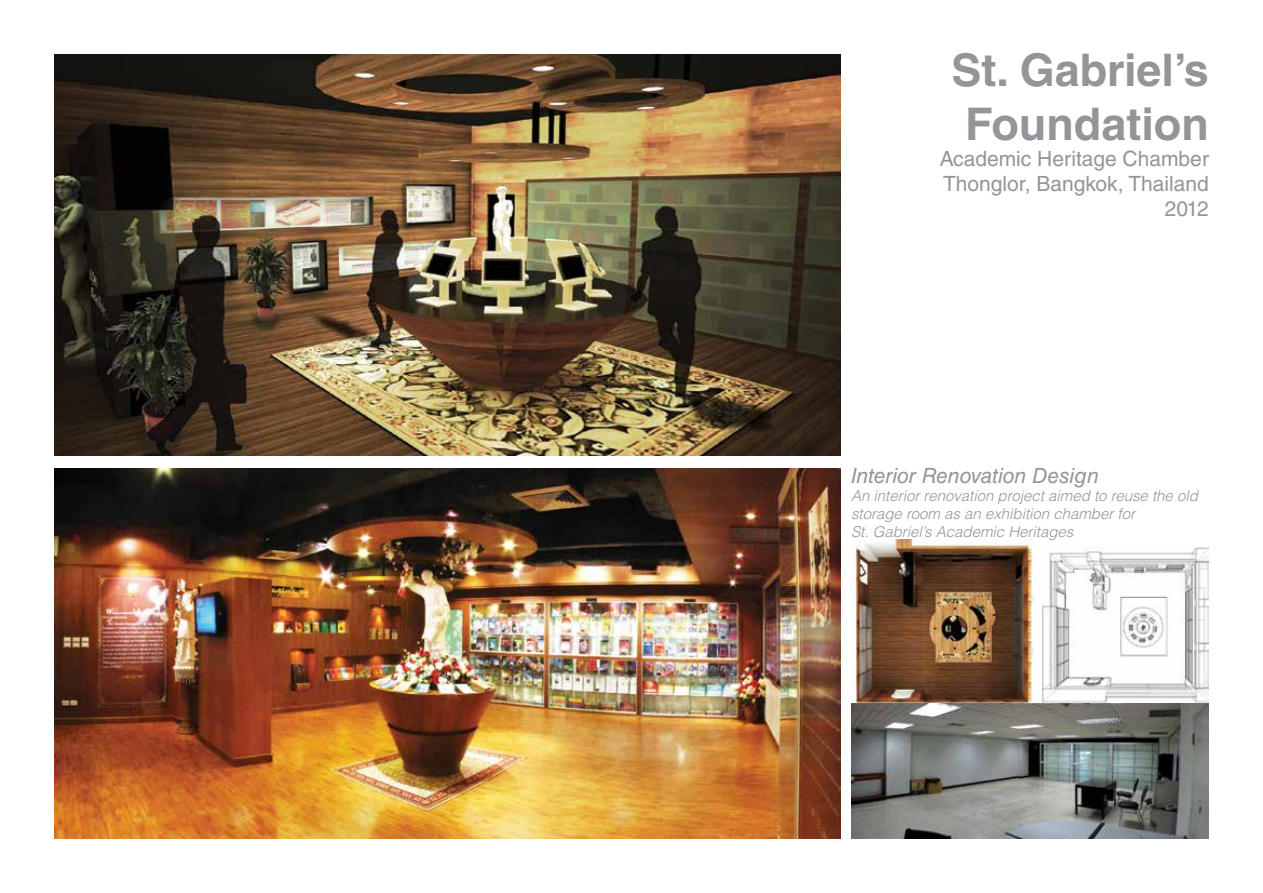
<style>
.page{position:relative;width:1263px;height:893px;background:#fff}
.page>*{position:absolute;margin:0;border:0;box-sizing:border-box;transform-origin:0 0}
.t1{font:700 45px/54px "Helvetica LT Std";color:#939598;text-align:center}
.t2{font:21px/25.2px "Helvetica LT Std";color:#939598;text-align:right}
.t3{font:italic 21px "Helvetica LT Std";color:#939598}
.t4{font:italic 300 15px/18px "Helvetica LT Std";color:#939598}
</style>
<div class="page">
<img style="left:1042px;top:547px;width:167px;height:157px">
<img style="left:851px;top:539px;width:182px;height:165px">
<img style="left:54px;top:468px;width:787px;height:371px">
<img style="left:851px;top:704px;width:358px;height:135px">
<img style="left:54px;top:54px;width:787px;height:402px">
<h1 class="t1" style="left:951px;top:43px;width:259px">St. Gabriel’s<br>Foundation</h1>
<h2 class="t2" style="left:940px;top:145px;width:271px">Academic Heritage Chamber<br>Thonglor, Bangkok, Thailand<br>2012</h2>
<h2 class="t3" style="left:851px;top:464px;width:249px">Interior Renovation Design</h2>
<p class="t4" style="left:851px;top:487px;width:348px">An interior renovation project aimed to reuse the old storage room as an exhibition chamber for<br>St. Gabriel’s Academic Heritages</p>
</div>
